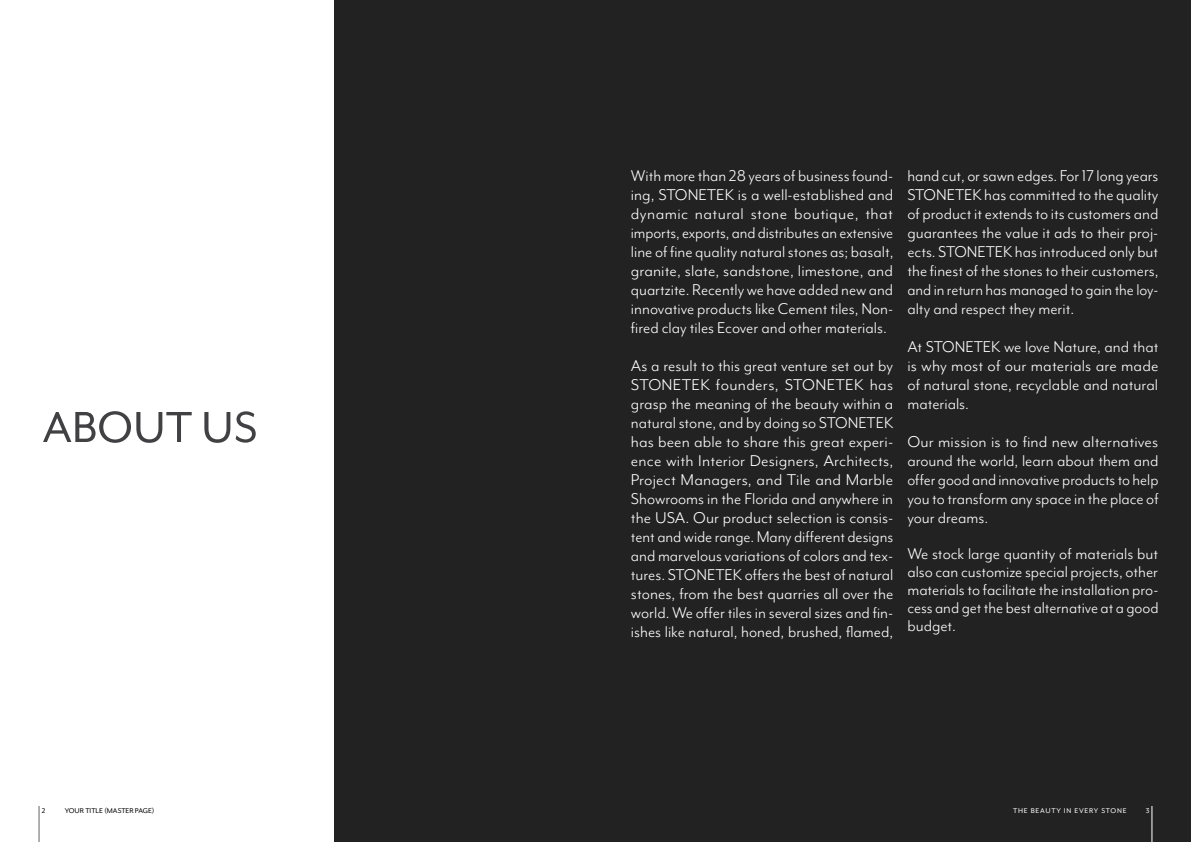
<style>
.page{position:relative;width:1191px;height:842px;background:#fff}
.page>*{position:absolute;margin:0;border:0;box-sizing:border-box;transform-origin:0 0}
.t1{font:50px "Mr Eaves Mod OT";color:#414042}
.t2{font:18px/19px "Mr Eaves Mod OT";color:#fff;text-align:justify}
.t3{font:8px "Mr Eaves Mod OT";color:#000}
.t4{font:8px "Mr Eaves Mod OT";letter-spacing:.1em;color:#fff}
</style>
<div class="page">
<div style="left:334px;top:0;width:857px;height:842px;background:#222223"></div>
<hr style="left:39px;top:806px;width:1px;height:36px;background:#636466">
<hr style="left:1151px;top:806px;width:1px;height:36px;background:#fff">
<h1 class="t1" style="left:43px;top:399px;width:217px">ABOUT US</h1>
<p class="t2" style="left:631px;top:166px;width:264px">With more than 28 years of business found&shy;ing, STONETEK is a well-established and dynamic natural stone boutique, that imports, exports, and distributes an extensive line of fine quality natural stones as; basalt, granite, slate, sandstone, limestone, and quartzite. Recently we have added new and innovative products like Cement tiles, Non&shy;fired clay tiles Ecover and other materials.</p>
<p class="t2" style="left:631px;top:356px;width:264px">As a result to this great venture set out by STONETEK founders, STONETEK has grasp the meaning of the beauty within a natural stone, and by doing so STONETEK has been able to share this great experi&shy;ence with Interior Designers, Architects, Project Managers, and Tile and Marble Showrooms in the Florida and anywhere in the USA. Our product selection is consis&shy;tent and wide range. Many different designs and marvelous variations of colors and tex&shy;tures. STONETEK offers the best of natural stones, from the best quarries all over the world. We offer tiles in several sizes and fin&shy;ishes like natural, honed, brushed, flamed,</p>
<p class="t2" style="left:907px;top:166px;width:253px">hand cut, or sawn edges. For 17 long years STONETEK has committed to the quality of product it extends to its customers and guarantees the value it ads to their proj&shy;ects. STONETEK has introduced only but the finest of the stones to their customers, and in return has managed to gain the loy&shy;alty and respect they merit.</p>
<p class="t2" style="left:907px;top:337px;width:252px">At STONETEK we love Nature, and that is why most of our materials are made of natural stone, recyclable and natural materials.</p>
<p class="t2" style="left:907px;top:432px;width:253px">Our mission is to find new alternatives around the world, learn about them and offer good and innovative products to help you to transform any space in the place of your dreams.</p>
<p class="t2" style="left:907px;top:545px;width:253px;line-height:18px">We stock large quantity of materials but also can customize special projects, other materials to facilitate the installation pro&shy;cess and get the best alternative at a good budget.</p>
<p class="t3" style="left:42px;top:806px;width:5px">2</p>
<p class="t3" style="left:65px;top:806px;width:91px">YOUR TITLE (MASTER PAGE)</p>
<p class="t4" style="left:1013px;top:806px;width:115px">THE BEAUTY IN EVERY STONE</p>
<p class="t4" style="left:1145px;top:806px;width:5px">3</p>
</div>
